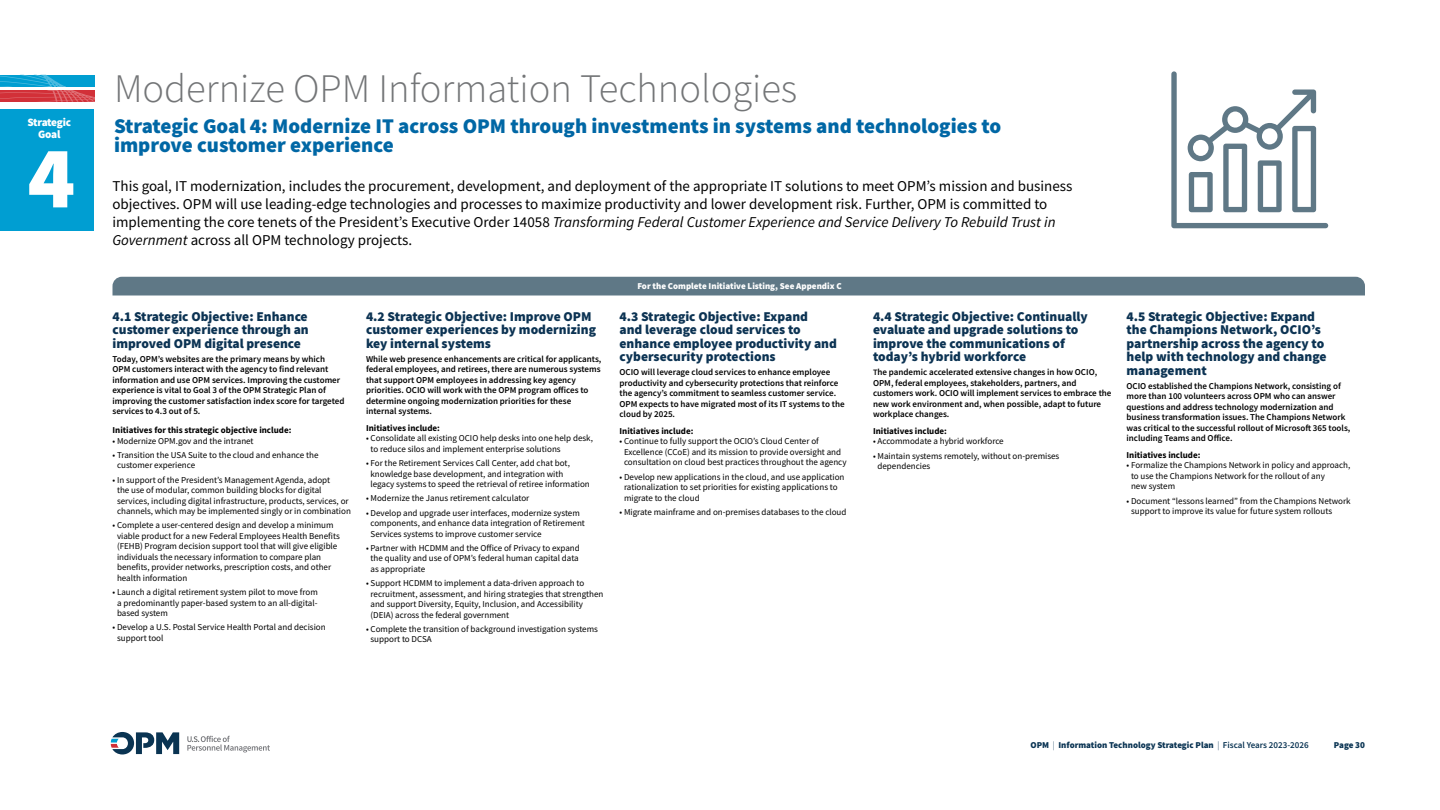
<style>
.page{position:relative;width:1440px;height:810px;background:#fff}
.page>*{position:absolute;margin:0;border:0;box-sizing:border-box;transform-origin:0 0}
.t1{font:900 88.5px "Source Sans Pro";color:#fff}
.t2{font:300 40.5px "Source Sans Pro";color:#737577}
.t3{font:900 21px/19.2px "Source Sans Pro";color:#0067a5}
.t4{font:15px/18px "Source Sans Pro";color:#000}
.t5{font:900 13.5px/13.5px "Source Sans Pro";color:#0c3353}
.t6{font:900 11.25px/11.4px "Source Sans Pro";letter-spacing:-.03em;color:#fff;text-align:center}
.t7{font:9px/10.5px "Source Sans Pro";color:#000}
.t8{font:600 9px/10.5px "Source Sans Pro";color:#000}
.t9{font:700 9px "Source Sans Pro";color:#000}
.t10{font:900 9px "Source Sans Pro";color:#0a3453}
.t11{font:900 9px "Source Sans Pro";color:#fff}
.s1{font-style:italic}
.s2{font-size:8.25px}
.s3{font-weight:300}
.s4{font-weight:600}
</style>
<div class="page">
<svg style="left:0;top:75px;width:94px;height:27px;background:#818099"></svg>
<div style="left:0;top:110px;width:94px;height:121px;background:#009ed2"></div>
<svg style="left:1171px;top:71px;width:157px;height:157px"></svg>
<div style="left:112px;top:277px;width:1253px;height:19px;background:#5f7886"></div>
<svg style="left:187px;top:736px;width:83px;height:16px"></svg>
<svg style="left:111px;top:732px;width:68px;height:22px"></svg>
<p class="t6" style="left:27px;top:117px;width:45px">Strategic<br>Goal</p>
<h1 class="t1" style="left:27px;top:117px;width:49px">4</h1>
<h3 class="t2" style="left:114px;top:63px;width:685px">Modernize OPM Information Technologies</h3>
<p class="t3" style="left:114px;top:116px;width:889px">Strategic Goal 4: Modernize IT across OPM through investments in systems and technologies to improve customer experience</p>
<p class="t4" style="left:112px;top:176px;width:961px">This goal, IT modernization, includes the procurement, development, and deployment of the appropriate IT solutions to meet OPM’s mission and business objectives. OPM will use leading-edge technologies and processes to maximize productivity and lower development risk. Further, OPM is committed to implementing the core tenets of the President’s Executive Order 14058 <span class="s1">Transforming Federal Customer Experience and Service Delivery To Rebuild Trust in Government</span> across all OPM technology projects.</p>
<h4 class="t5" style="left:112px;top:309px;width:198px;text-align:justify">4.1 Strategic Objective: Enhance customer experience through an improved OPM digital presence</h4>
<p class="t8" style="left:112px;top:354px;width:234px">Today, OPM’s websites are the primary means by which OPM customers interact with the agency to find relevant information and use OPM services. Improving the customer experience is vital to Goal 3 of the OPM Strategic Plan of improving the customer satisfaction index score for targeted services to 4.3 out of 5.</p>
<p class="t9" style="left:112px;top:424px;width:180px">Initiatives for this strategic objective include:</p>
<p class="t7" style="left:112px;top:435px;width:143px">• Modernize OPM.gov and the intranet</p>
<p class="t7" style="left:117px;top:450px;width:203px;text-indent:-5px">• Transition the USA Suite to the cloud and enhance the customer experience</p>
<p class="t7" style="left:117px;top:474px;width:235px;text-indent:-5px">• In support of the President’s Management Agenda, adopt<br>the use of modular, common building blocks for digital services, including digital infrastructure, products, services, or channels, which may be implemented singly or in combination</p>
<p class="t7" style="left:117px;top:520px;width:224px;text-indent:-5px">• Complete a user-centered design and develop a minimum viable product for a new Federal Employees Health Benefits (FEHB) Program decision support tool that will give eligible individuals the necessary information to compare plan benefits, provider networks, prescription costs, and other health information</p>
<p class="t7" style="left:117px;top:587px;width:202px;text-align:justify;text-indent:-5px">• Launch a digital retirement system pilot to move from a predominantly paper-based system to an all-digital&shy;based system</p>
<p class="t7" style="left:117px;top:622px;width:210px;text-indent:-5px">• Develop a U.S. Postal Service Health Portal and decision support tool</p>
<h4 class="t5" style="left:366px;top:309px;width:232px">4.2 Strategic Objective: Improve OPM customer experiences by modernizing key internal systems</h4>
<p class="t8" style="left:366px;top:354px;width:237px">While web presence enhancements are critical for applicants, federal employees, and retirees, there are numerous systems that support OPM employees in addressing key agency priorities. OCIO will work with the OPM program offices to determine ongoing modernization priorities for these internal systems.</p>
<p class="t9" style="left:366px;top:422px;width:75px">Initiatives include:</p>
<p class="t7" style="left:371px;top:433px;width:224px;text-indent:-5px">• Consolidate all existing OCIO help desks into one help desk, to reduce silos and implement enterprise solutions</p>
<p class="t7" style="left:371px;top:458px;width:221px;text-indent:-5px">• For the Retirement Services Call Center, add chat bot, knowledge base development, and integration with<br>legacy systems to speed the retrieval of retiree information</p>
<p class="t7" style="left:366px;top:493px;width:165px">• Modernize the Janus retirement calculator</p>
<p class="t7" style="left:371px;top:507px;width:216px;text-indent:-5px">• Develop and upgrade user interfaces, modernize system components, and enhance data integration of Retirement<br>Services systems to improve customer service</p>
<p class="t7" style="left:371px;top:543px;width:211px;text-indent:-5px">• Partner with HCDMM and the Office of Privacy to expand the quality and use of OPM’s federal human capital data as appropriate</p>
<p class="t7" style="left:371px;top:578px;width:235px;text-indent:-5px">• Support HCDMM to implement a data-driven approach to recruitment, assessment, and hiring strategies that strengthen and support Diversity, Equity, Inclusion, and Accessibility (DEIA) across the federal government</p>
<p class="t7" style="left:371px;top:624px;width:229px;text-indent:-5px">• Complete the transition of background investigation systems support to DCSA</p>
<p class="t11" style="left:637px;top:279px;width:206px">For the Complete Initiative Listing, See Appendix C</p>
<h4 class="t5" style="left:620px;top:309px;width:219px">4.3 Strategic Objective: Expand<br>and leverage cloud services to enhance employee productivity and cybersecurity protections</h4>
<p class="t8" style="left:620px;top:367px;width:227px">OCIO will leverage cloud services to enhance employee productivity and cybersecurity protections that reinforce the agency’s commitment to seamless customer service.<br>OPM expects to have migrated most of its IT systems to the cloud by 2025.</p>
<p class="t9" style="left:620px;top:425px;width:75px">Initiatives include:</p>
<p class="t7" style="left:624px;top:436px;width:224px;text-indent:-5px">• Continue to fully support the OCIO’s Cloud Center of<br>Excellence (CCoE) and its mission to provide oversight and consultation on cloud best practices throughout the agency</p>
<p class="t7" style="left:624px;top:471px;width:222px;text-indent:-5px">• Develop new applications in the cloud, and use application rationalization to set priorities for existing applications to migrate to the cloud</p>
<p class="t7" style="left:620px;top:507px;width:229px">• Migrate mainframe and on-premises databases to the cloud</p>
<h4 class="t5" style="left:873px;top:309px;width:216px">4.4 Strategic Objective: Continually evaluate and upgrade solutions to improve the communications of today’s hybrid workforce</h4>
<p class="t8" style="left:873px;top:367px;width:240px"><span class="s2">T</span>he pandemic accelerated extensive changes in how OCIO, OPM, federal employees, stakeholders, partners, and customers work. OCIO will implement services to embrace the new work environment and, when possible, adapt to future workplace changes.</p>
<p class="t9" style="left:873px;top:425px;width:75px">Initiatives include:</p>
<p class="t7" style="left:873px;top:436px;width:132px">• Accommodate a hybrid workforce</p>
<p class="t7" style="left:878px;top:450px;width:183px;text-indent:-5px">• Maintain systems remotely, without on-premises dependencies</p>
<h4 class="t5" style="left:1126px;top:309px;width:202px">4.5 Strategic Objective: Expand the Champions Network, OCIO’s partnership across the agency to help with technology and change management</h4>
<p class="t8" style="left:1126px;top:381px;width:225px">OCIO established the Champions Network, consisting of more than 100 volunteers across OPM who can answer questions and address technology modernization and business transformation issues. The Champions Network was critical to the successful rollout of Microsoft 365 tools, including Teams and Office.</p>
<p class="t9" style="left:1126px;top:449px;width:75px">Initiatives include:</p>
<p class="t7" style="left:1131px;top:460px;width:221px;text-indent:-5px">• Formalize the Champions Network in policy and approach, to use the Champions Network for the rollout of any<br>new system</p>
<p class="t7" style="left:1131px;top:495px;width:221px;text-indent:-5px">• Document “lessons learned” from the Champions Network support to improve its value for future system rollouts</p>
<p class="t10" style="left:1031px;top:739px;width:280px">OPM <span class="s3">|</span> Information Technology Strategic Plan <span class="s3">|</span> <span class="s4">Fiscal Years 2023-2026</span></p>
<p class="t10" style="left:1334px;top:739px;width:33px">Page 30</p>
</div>
